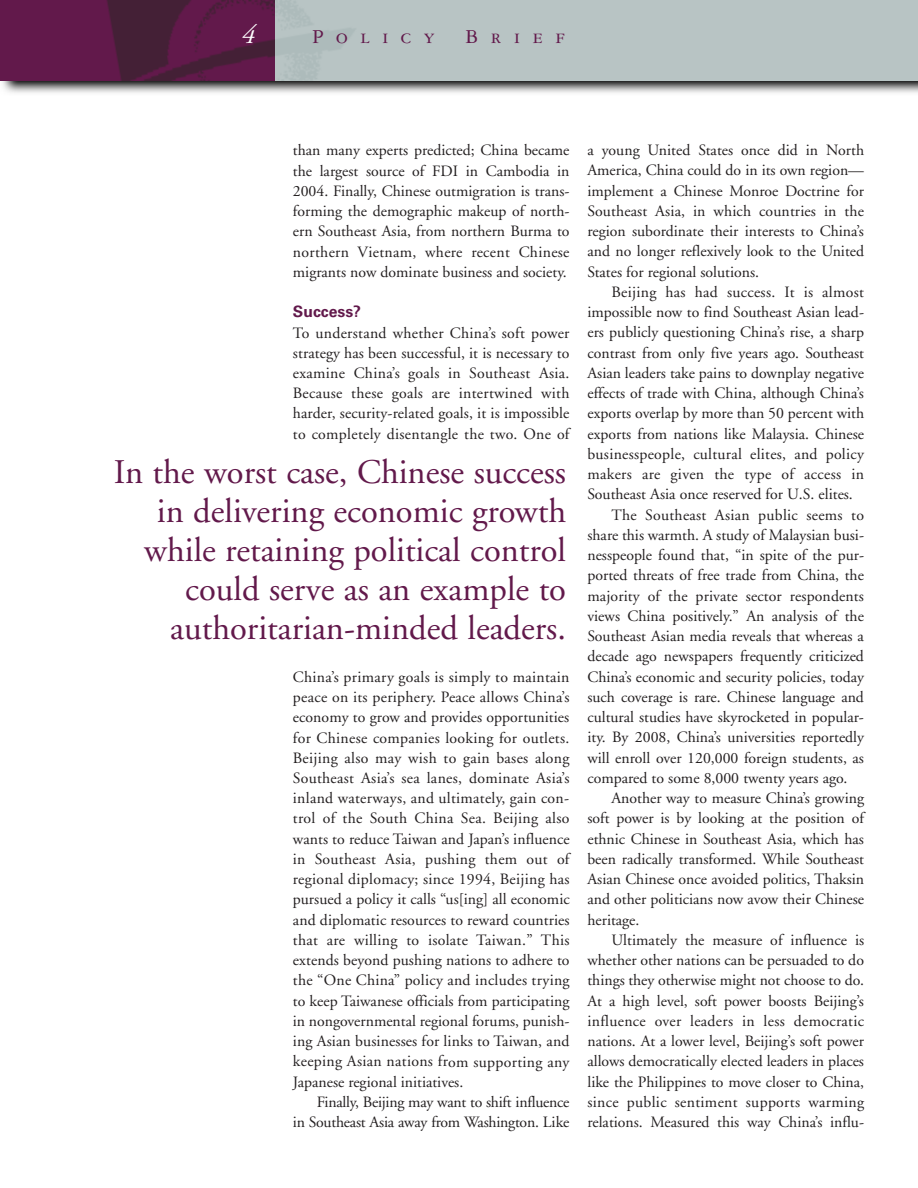
<style>
.page{position:relative;width:918px;height:1188px;background:#fff}
.page>*{position:absolute;margin:0;border:0;box-sizing:border-box;transform-origin:0 0}
.t1{font:34.5px/39px "Adobe Garamond";color:#62194b;text-align:right}
.t2{font:italic 27px "Adobe Garamond";color:#fff}
.t3{font:21px "Garamond Three SC";letter-spacing:.6em;color:#62194b}
.t4{font:15.75px/20.2px "Adobe Garamond";color:#231f20;text-align:justify}
.t5{font:15.75px "Adobe Garamond";letter-spacing:.02em;color:#231f20}
.t6{font:700 15.75px "Univers";color:#62194b}
</style>
<div class="page">
<img style="left:2px;top:81px;width:916px;height:12px">
<div style="left:266px;top:0;width:652px;height:81px;background:#b8c4c4"></div>
<svg style="left:0;top:0;width:275px;height:81px;background:#591a45"></svg>
<h2 class="t2" style="left:242px;top:23px;width:15px">4</h2>
<h3 class="t3" style="left:312px;top:28px;width:124px">Policy</h3>
<h3 class="t3" style="left:465px;top:28px;width:101px">Brief</h3>
<p class="t4" style="left:293px;top:142px;width:278px">than many experts predicted; China became the largest source of FDI in Cambodia in 2004. Finally, Chinese outmigration is trans&shy;forming the demographic makeup of north&shy;ern Southeast Asia, from northern Burma to northern Vietnam, where recent Chinese migrants now dominate business and society.</p>
<p class="t6" style="left:293px;top:306px;width:70px">Success?</p>
<p class="t4" style="left:293px;top:324px;width:278px">To understand whether China’s soft power strategy has been successful, it is necessary to examine China’s goals in Southeast Asia.<br>Because these goals are intertwined with harder, security-related goals, it is impossible to completely disentangle the two. One of</p>
<h1 class="t1" style="left:114px;top:456px;width:454px">In the worst case, Chinese success in delivering economic growth while retaining political control could serve as an example to authoritarian-minded leaders.</h1>
<p class="t4" style="left:293px;top:668px;width:278px">China’s primary goals is simply to maintain peace on its periphery. Peace allows China’s economy to grow and provides opportunities for Chinese companies looking for outlets.<br>Beijing also may wish to gain bases along Southeast Asia’s sea lanes, dominate Asia’s inland waterways, and ultimately, gain con&shy;trol of the South China Sea. Beijing also wants to reduce Taiwan and Japan’s influence in Southeast Asia, pushing them out of regional diplomacy; since 1994, Beijing has pursued a policy it calls “us[ing] all economic and diplomatic resources to reward countries that are willing to isolate Taiwan.” This extends beyond pushing nations to adhere to the “One China” policy and includes trying to keep Taiwanese officials from participating in nongovernmental regional forums, punish&shy;ing Asian businesses for links to Taiwan, and keeping Asian nations from supporting any Japanese regional initiatives.</p>
<p class="t4" style="left:293px;top:1093px;width:278px;text-align:right">Finally, Beijing may want to shift influence<br>in Southeast Asia away from Washington. Like</p>
<p class="t4" style="left:587px;top:142px;width:278px">a young United States once did in North America, China could do in its own region— implement a Chinese Monroe Doctrine for Southeast Asia, in which countries in the region subordinate their interests to China’s and no longer reflexively look to the United States for regional solutions.</p>
<p class="t5" style="left:611px;top:286px;width:254px">Beijing has had success. It is almost</p>
<p class="t4" style="left:587px;top:304px;width:278px">impossible now to find Southeast Asian lead-</p>
<p class="t4" style="left:587px;top:324px;width:278px">ers publicly questioning China’s rise, a sharp</p>
<p class="t4" style="left:587px;top:344px;width:278px">contrast from only five years ago. Southeast</p>
<p class="t4" style="left:587px;top:364px;width:278px">Asian leaders take pains to downplay negative</p>
<p class="t4" style="left:587px;top:385px;width:278px">effects of trade with China, although China’s</p>
<p class="t4" style="left:587px;top:405px;width:278px">exports overlap by more than 50 percent with</p>
<p class="t4" style="left:587px;top:425px;width:278px">exports from nations like Malaysia. Chinese</p>
<p class="t5" style="left:587px;top:448px;width:278px">businesspeople, cultural elites, and policy</p>
<p class="t5" style="left:587px;top:468px;width:278px">makers are given the type of access in</p>
<p class="t4" style="left:587px;top:486px;width:267px">Southeast Asia once reserved for U.S. elites.</p>
<p class="t5" style="left:611px;top:508px;width:254px">The Southeast Asian public seems to</p>
<p class="t4" style="left:587px;top:526px;width:278px">share this warmth. A study of Malaysian busi-</p>
<p class="t4" style="left:587px;top:547px;width:278px">nesspeople found that, “in spite of the pur-</p>
<p class="t4" style="left:587px;top:567px;width:278px">ported threats of free trade from China, the</p>
<p class="t4" style="left:587px;top:587px;width:278px">majority of the private sector respondents</p>
<p class="t4" style="left:587px;top:607px;width:278px">views China positively.” An analysis of the</p>
<p class="t4" style="left:587px;top:628px;width:278px">Southeast Asian media reveals that whereas a</p>
<p class="t4" style="left:587px;top:648px;width:278px">decade ago newspapers frequently criticized</p>
<p class="t4" style="left:587px;top:668px;width:278px">China’s economic and security policies, today</p>
<p class="t4" style="left:587px;top:688px;width:278px">such coverage is rare. Chinese language and</p>
<p class="t4" style="left:587px;top:709px;width:278px">cultural studies have skyrocketed in popular-</p>
<p class="t4" style="left:587px;top:729px;width:278px">ity. By 2008, China’s universities reportedly</p>
<p class="t4" style="left:587px;top:749px;width:278px">will enroll over 120,000 foreign students, as</p>
<p class="t4" style="left:587px;top:769px;width:262px">compared to some 8,000 twenty years ago.</p>
<p class="t4" style="left:611px;top:790px;width:254px">Another way to measure China’s growing</p>
<p class="t4" style="left:587px;top:810px;width:278px">soft power is by looking at the position of</p>
<p class="t4" style="left:587px;top:830px;width:278px">ethnic Chinese in Southeast Asia, which has</p>
<p class="t4" style="left:587px;top:850px;width:278px">been radically transformed. While Southeast</p>
<p class="t4" style="left:587px;top:871px;width:278px">Asian Chinese once avoided politics, Thaksin</p>
<p class="t4" style="left:587px;top:891px;width:278px">and other politicians now avow their Chinese</p>
<p class="t4" style="left:587px;top:911px;width:54px">heritage.</p>
<p class="t4" style="left:611px;top:931px;width:254px">Ultimately the measure of influence is</p>
<p class="t4" style="left:587px;top:952px;width:278px">whether other nations can be persuaded to do</p>
<p class="t4" style="left:587px;top:972px;width:278px">things they otherwise might not choose to do.</p>
<p class="t4" style="left:587px;top:992px;width:278px">At a high level, soft power boosts Beijing’s</p>
<p class="t5" style="left:587px;top:1015px;width:278px">influence over leaders in less democratic</p>
<p class="t4" style="left:587px;top:1033px;width:278px">nations. At a lower level, Beijing’s soft power</p>
<p class="t4" style="left:587px;top:1053px;width:278px">allows democratically elected leaders in places</p>
<p class="t4" style="left:587px;top:1073px;width:278px">like the Philippines to move closer to China,</p>
<p class="t5" style="left:587px;top:1096px;width:278px">since public sentiment supports warming</p>
<p class="t4" style="left:587px;top:1114px;width:278px">relations. Measured this way China’s influ-</p>
</div>
